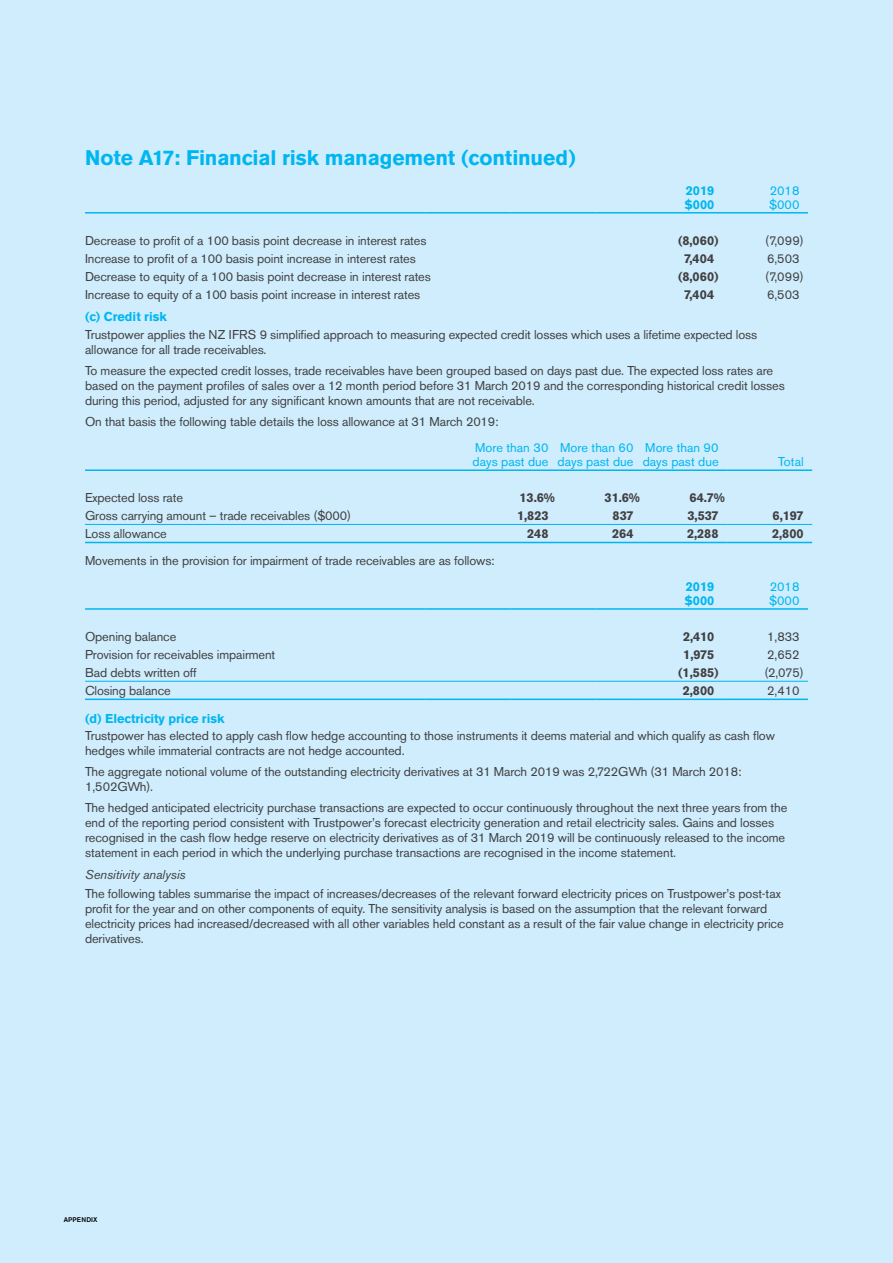
<style>
.page{position:relative;width:893px;height:1263px;background:#cfedfc}
.page>*{position:absolute;margin:0;border:0;box-sizing:border-box;transform-origin:0 0}
.t1{font:700 21px "Akzidenz Grotesk BE";letter-spacing:-.005em;color:#00b6f1}
.t2{font:12.75px/15px "Akzidenz Grotesk BE";letter-spacing:-.01em;color:#414042}
.t3{font:700 12.75px "Akzidenz Grotesk BE";letter-spacing:-.01em;color:#414042}
.t4{font:12.75px/13.5px "Akzidenz Grotesk BE";color:#00b6f1}
.t5{font:700 12.75px/13.5px "Akzidenz Grotesk BE";color:#00b6f1}
.t6{font:italic 12.75px "Akzidenz Grotesk BE";letter-spacing:-.01em;color:#414042}
.t7{font:500 6.75px "Akzidenz Grotesk BE";letter-spacing:.02em;color:#000}
</style>
<div class="page">
<hr style="left:85px;top:212px;width:340px;height:2px;background:#00b6f1">
<hr style="left:425px;top:212px;width:85px;height:2px;background:#00b6f1">
<hr style="left:510px;top:212px;width:85px;height:2px;background:#00b6f1">
<hr style="left:595px;top:212px;width:43px;height:2px;background:#00b6f1">
<hr style="left:638px;top:212px;width:85px;height:2px;background:#00b6f1">
<hr style="left:723px;top:212px;width:85px;height:2px;background:#00b6f1">
<hr style="left:85px;top:469px;width:387px;height:2px;background:#00b6f1">
<hr style="left:472px;top:469px;width:85px;height:2px;background:#00b6f1">
<hr style="left:557px;top:469px;width:85px;height:2px;background:#00b6f1">
<hr style="left:642px;top:469px;width:85px;height:2px;background:#00b6f1">
<hr style="left:727px;top:469px;width:85px;height:2px;background:#00b6f1">
<hr style="left:85px;top:542px;width:387px;height:1px;background:#00b6f1">
<hr style="left:472px;top:542px;width:85px;height:1px;background:#00b6f1">
<hr style="left:557px;top:542px;width:85px;height:1px;background:#00b6f1">
<hr style="left:642px;top:542px;width:85px;height:1px;background:#00b6f1">
<hr style="left:727px;top:542px;width:85px;height:1px;background:#00b6f1">
<hr style="left:85px;top:524px;width:387px;height:1px;background:#00b6f1">
<hr style="left:472px;top:524px;width:85px;height:1px;background:#00b6f1">
<hr style="left:557px;top:524px;width:85px;height:1px;background:#00b6f1">
<hr style="left:642px;top:524px;width:85px;height:1px;background:#00b6f1">
<hr style="left:727px;top:524px;width:85px;height:1px;background:#00b6f1">
<hr style="left:85px;top:608px;width:340px;height:2px;background:#00b6f1">
<hr style="left:425px;top:608px;width:85px;height:2px;background:#00b6f1">
<hr style="left:510px;top:608px;width:85px;height:2px;background:#00b6f1">
<hr style="left:595px;top:608px;width:43px;height:2px;background:#00b6f1">
<hr style="left:638px;top:608px;width:85px;height:2px;background:#00b6f1">
<hr style="left:723px;top:608px;width:85px;height:2px;background:#00b6f1">
<hr style="left:85px;top:698px;width:340px;height:2px;background:#00b6f1">
<hr style="left:425px;top:698px;width:85px;height:2px;background:#00b6f1">
<hr style="left:510px;top:698px;width:85px;height:2px;background:#00b6f1">
<hr style="left:595px;top:698px;width:43px;height:2px;background:#00b6f1">
<hr style="left:638px;top:698px;width:85px;height:2px;background:#00b6f1">
<hr style="left:723px;top:698px;width:85px;height:2px;background:#00b6f1">
<hr style="left:85px;top:681px;width:340px;height:1px;background:#00b6f1">
<hr style="left:425px;top:681px;width:85px;height:1px;background:#00b6f1">
<hr style="left:510px;top:681px;width:85px;height:1px;background:#00b6f1">
<hr style="left:595px;top:681px;width:43px;height:1px;background:#00b6f1">
<hr style="left:638px;top:681px;width:85px;height:1px;background:#00b6f1">
<hr style="left:723px;top:681px;width:85px;height:1px;background:#00b6f1">
<h1 class="t1" style="left:85px;top:145px;width:492px">Note A17: Financial risk management (continued)</h1>
<p class="t5" style="left:684px;top:184px;width:32px">2019 $000</p>
<p class="t4" style="left:769px;top:184px;width:32px">2018 $000</p>
<p class="t2" style="left:85px;top:233px;width:343px">Decrease to profit of a 100 basis point decrease in interest rates</p>
<p class="t3" style="left:678px;top:233px;width:42px">(8,060)</p>
<p class="t2" style="left:765px;top:233px;width:40px">(7,099)</p>
<p class="t2" style="left:85px;top:251px;width:332px">Increase to profit of a 100 basis point increase in interest rates</p>
<p class="t3" style="left:684px;top:251px;width:32px">7,404</p>
<p class="t2" style="left:767px;top:251px;width:34px">6,503</p>
<p class="t2" style="left:85px;top:269px;width:347px">Decrease to equity of a 100 basis point decrease in interest rates</p>
<p class="t3" style="left:678px;top:269px;width:42px">(8,060)</p>
<p class="t2" style="left:765px;top:269px;width:40px">(7,099)</p>
<p class="t2" style="left:85px;top:287px;width:337px">Increase to equity of a 100 basis point increase in interest rates</p>
<p class="t3" style="left:684px;top:287px;width:32px">7,404</p>
<p class="t2" style="left:767px;top:287px;width:34px">6,503</p>
<p class="t5" style="left:85px;top:310px;width:83px">(c) Credit risk</p>
<p class="t2" style="left:85px;top:327px;width:674px">Trustpower applies the NZ IFRS 9 simplified approach to measuring expected credit losses which uses a lifetime expected loss allowance for all trade receivables.</p>
<p class="t2" style="left:85px;top:363px;width:701px">To measure the expected credit losses, trade receivables have been grouped based on days past due. The expected loss rates are based on the payment profiles of sales over a 12 month period before 31 March 2019 and the corresponding historical credit losses during this period, adjusted for any significant known amounts that are not receivable.</p>
<p class="t2" style="left:85px;top:414px;width:415px">On that basis the following table details the loss allowance at 31 March 2019:</p>
<p class="t4" style="left:473px;top:441px;width:77px">More than 30 days past due</p>
<p class="t4" style="left:558px;top:441px;width:77px">More than 60 days past due</p>
<p class="t4" style="left:643px;top:441px;width:77px">More than 90 days past due</p>
<p class="t4" style="left:778px;top:455px;width:27px">Total</p>
<p class="t2" style="left:85px;top:490px;width:99px">Expected loss rate</p>
<p class="t3" style="left:520px;top:490px;width:37px">13.6%</p>
<p class="t3" style="left:605px;top:490px;width:37px">31.6%</p>
<p class="t3" style="left:689px;top:490px;width:37px">64.7%</p>
<p class="t2" style="left:85px;top:508px;width:268px">Gross carrying amount – trade receivables ($000)</p>
<p class="t3" style="left:517px;top:508px;width:33px">1,823</p>
<p class="t3" style="left:613px;top:508px;width:22px">837</p>
<p class="t3" style="left:688px;top:508px;width:33px">3,537</p>
<p class="t3" style="left:773px;top:508px;width:33px">6,197</p>
<p class="t2" style="left:85px;top:526px;width:83px">Loss allowance</p>
<p class="t3" style="left:527px;top:526px;width:23px">248</p>
<p class="t3" style="left:612px;top:526px;width:23px">264</p>
<p class="t3" style="left:687px;top:526px;width:33px">2,288</p>
<p class="t3" style="left:772px;top:526px;width:33px">2,800</p>
<p class="t2" style="left:85px;top:553px;width:411px">Movements in the provision for impairment of trade receivables are as follows:</p>
<p class="t5" style="left:684px;top:580px;width:32px">2019 $000</p>
<p class="t4" style="left:769px;top:580px;width:32px">2018 $000</p>
<p class="t2" style="left:85px;top:629px;width:93px">Opening balance</p>
<p class="t3" style="left:683px;top:629px;width:33px">2,410</p>
<p class="t2" style="left:767px;top:629px;width:34px">1,833</p>
<p class="t2" style="left:85px;top:647px;width:192px">Provision for receivables impairment</p>
<p class="t3" style="left:683px;top:647px;width:33px">1,975</p>
<p class="t2" style="left:767px;top:647px;width:34px">2,652</p>
<p class="t2" style="left:85px;top:665px;width:113px">Bad debts written off</p>
<p class="t3" style="left:678px;top:665px;width:42px">(1,585)</p>
<p class="t2" style="left:764px;top:665px;width:41px">(2,075)</p>
<p class="t2" style="left:85px;top:683px;width:87px">Closing balance</p>
<p class="t3" style="left:683px;top:683px;width:33px">2,800</p>
<p class="t2" style="left:767px;top:683px;width:34px">2,410</p>
<p class="t5" style="left:85px;top:711px;width:141px">(d) Electricity price risk</p>
<p class="t2" style="left:85px;top:728px;width:691px">Trustpower has elected to apply cash flow hedge accounting to those instruments it deems material and which qualify as cash flow hedges while immaterial contracts are not hedge accounted.</p>
<p class="t2" style="left:85px;top:764px;width:658px">The aggregate notional volume of the outstanding electricity derivatives at 31 March 2019 was 2,722GWh (31 March 2018:<br>1,502GWh).</p>
<p class="t2" style="left:85px;top:800px;width:704px">The hedged anticipated electricity purchase transactions are expected to occur continuously throughout the next three years from the end of the reporting period consistent with Trustpower’s forecast electricity generation and retail electricity sales. Gains and losses recognised in the cash flow hedge reserve on electricity derivatives as of 31 March 2019 will be continuously released to the income statement in each period in which the underlying purchase transactions are recognised in the income statement.</p>
<p class="t6" style="left:85px;top:867px;width:102px">Sensitivity analysis</p>
<p class="t2" style="left:85px;top:886px;width:700px">The following tables summarise the impact of increases/decreases of the relevant forward electricity prices on Trustpower’s post-tax profit for the year and on other components of equity. The sensitivity analysis is based on the assumption that the relevant forward electricity prices had increased/decreased with all other variables held constant as a result of the fair value change in electricity price derivatives.</p>
<p class="t7" style="left:64px;top:1215px;width:35px">APPENDIX</p>
</div>
